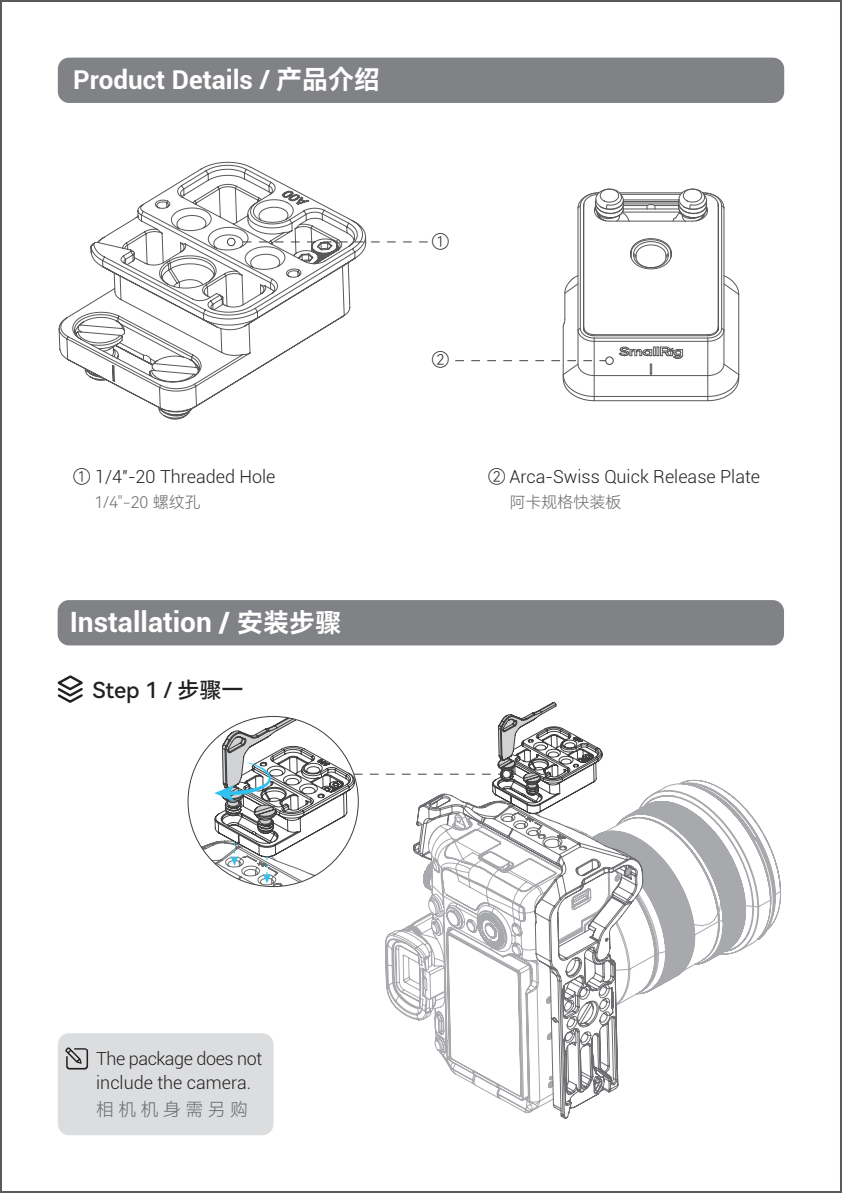
<style>
.page{position:relative;width:842px;height:1193px;background:#fff}
.page>*{position:absolute;margin:0;border:0;box-sizing:border-box;transform-origin:0 0}
.t1{font:700 28px "Roboto";color:#fff}
.t2{font:700 26px "Roboto";color:#fff}
.t3{font:22px "Harmony OS Sans SC Medium";color:#231f20}
.t4{font:300 18px/24px "Roboto";color:#231f20}
.t5{font:18px "Harmony OS Sans SC Light";letter-spacing:.24em;color:#6c6d70}
.t6{font:18px "Harmony OS Sans SC Light";color:#231f20}
.t7{font:16px "Harmony OS Sans SC Light";color:#6c6d70}
.s1{font-family:"Harmony OS Sans SC Bold";font-weight:400}
.s2{font-family:"Harmony OS Sans SC Light";font-weight:400}
.s3{font-family:"Harmony OS Sans SC Bold";font-weight:400;font-size:26px}
</style>
<div class="page">
<div style="left:58px;top:58px;width:725px;height:45px;background:#808285;border-radius:11px"></div>
<hr style="left:0;top:0;width:2px;height:1193px;background:#595a5c">
<div style="left:58px;top:600px;width:725px;height:45px;background:#808285;border-radius:11px"></div>
<svg style="left:839px;top:0;width:2px;height:1193px"></svg>
<div style="left:58px;top:1033px;width:215px;height:102px;background:#dcdddf;border-radius:11px"></div>
<svg style="left:65px;top:1047px;width:23px;height:22px"></svg>
<svg style="left:57px;top:675px;width:26px;height:28px"></svg>
<svg style="left:58px;top:161px;width:308px;height:259px"></svg>
<svg style="left:227px;top:238px;width:200px;height:8px"></svg>
<svg style="left:724px;top:274px;width:15px;height:22px"></svg>
<hr style="left:737px;top:294px;width:2px;height:80px;background:#57585a">
<hr style="left:594px;top:400px;width:113px;height:1px;background:#57585a">
<hr style="left:594px;top:396px;width:113px;height:1px;background:#57585a">
<hr style="left:577px;top:208px;width:1px;height:122px;background:#57585a">
<hr style="left:722px;top:208px;width:2px;height:122px;background:#57585a">
<hr style="left:594px;top:375px;width:113px;height:1px;background:#57585a">
<hr style="left:722px;top:330px;width:2px;height:34px;background:#57585a">
<hr style="left:706px;top:341px;width:2px;height:34px;background:#57585a">
<svg style="left:706px;top:363px;width:33px;height:39px"></svg>
<hr style="left:594px;top:335px;width:113px;height:1px;background:#57585a">
<hr style="left:720px;top:206px;width:2px;height:122px;background:#57585a">
<hr style="left:579px;top:206px;width:1px;height:122px;background:#57585a">
<hr style="left:594px;top:341px;width:113px;height:1px;background:#57585a">
<hr style="left:594px;top:337px;width:113px;height:2px;background:#57585a">
<hr style="left:717px;top:205px;width:1px;height:122px;background:#57585a">
<hr style="left:582px;top:205px;width:2px;height:122px;background:#57585a">
<svg style="left:706px;top:326px;width:19px;height:16px"></svg>
<hr style="left:594px;top:334px;width:113px;height:1px;background:#57585a">
<svg style="left:455px;top:236px;width:228px;height:166px"></svg>
<svg style="left:577px;top:188px;width:148px;height:35px"></svg>
<svg style="left:385px;top:779px;width:395px;height:240px"></svg>
<svg style="left:412px;top:793px;width:231px;height:325px"></svg>
<svg style="left:189px;top:702px;width:413px;height:184px"></svg>
<h2 class="t2" style="left:73px;top:61px;width:308px">Product Details <span class="s1">/ 产品介绍</span></h2>
<p class="t4" style="left:73px;top:464px;width:204px"><span class="s2">①</span> 1/4"-20 Threaded Hole</p>
<p class="t7" style="left:94px;top:491px;width:108px">1/4"-20 螺纹孔</p>
<h1 class="t1" style="left:70px;top:602px;width:273px">Installation / <span class="s3">安装步骤</span></h1>
<p class="t3" style="left:93px;top:674px;width:152px">Step 1 / 步骤一</p>
<p class="t6" style="left:431px;top:229px;width:19px">①</p>
<p class="t6" style="left:431px;top:346px;width:19px">②</p>
<p class="t4" style="left:487px;top:464px;width:274px"><span class="s2">②</span> Arca-Swiss Quick Release Plate</p>
<p class="t7" style="left:509px;top:491px;width:113px">阿卡规格快装板</p>
<p class="t4" style="left:96px;top:1046px;width:167px">The package does not include the camera.</p>
<p class="t5" style="left:96px;top:1097px;width:153px">相机机身需另购</p>
</div>
